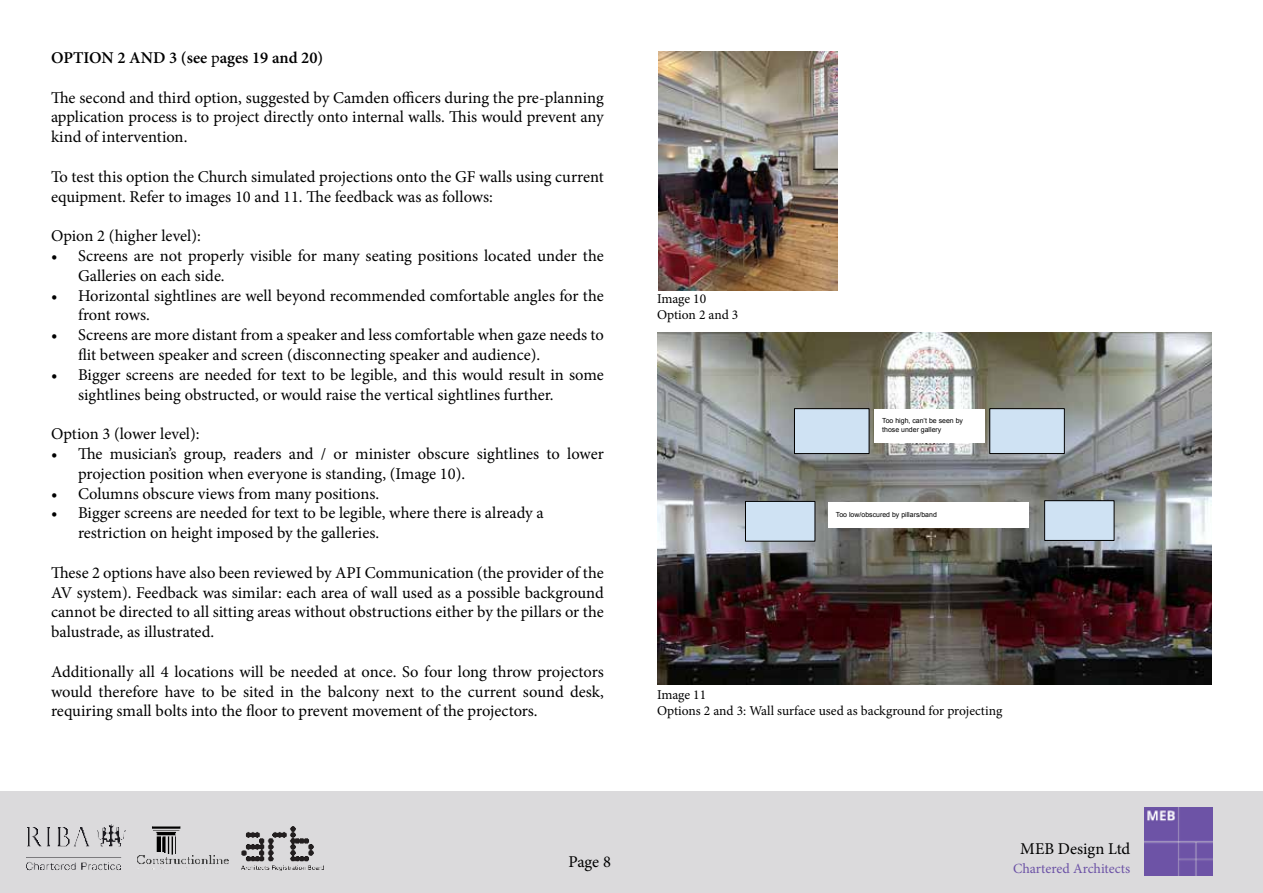
<style>
.page{position:relative;width:1263px;height:893px;background:#fff}
.page>*{position:absolute;margin:0;border:0;box-sizing:border-box;transform-origin:0 0}
.t1{font:16.5px/19.8px "Minion Pro";color:#000}
.t2{font:600 16.5px "Minion Pro";color:#000}
.t3{font:14.1px "Minion Pro";letter-spacing:-.005em;color:#6c52a6}
.t4{font:13.5px/16.2px "Minion Pro";letter-spacing:-.005em;color:#000}
.t5{font:7.05px/8.4px "Arial";color:#000}
.s1{font-weight:400}
</style>
<div class="page">
<div style="left:0;top:791px;width:1263px;height:102px;background:#dbdadc"></div>
<img style="left:1144px;top:808px;width:68px;height:68px">
<img style="left:26px;top:824px;width:298px;height:47px">
<img style="left:658px;top:51px;width:180px;height:239px">
<img style="left:657px;top:332px;width:555px;height:353px">
<div style="left:794px;top:409px;width:75px;height:45px;background:#cfe2f3"></div>
<div style="left:794px;top:408px;width:75px;height:46px;border:1px solid #000"></div>
<div style="left:990px;top:409px;width:74px;height:45px;background:#cfe2f3"></div>
<div style="left:989px;top:408px;width:76px;height:46px;border:1px solid #000"></div>
<div style="left:745px;top:501px;width:70px;height:40px;background:#cfe2f3"></div>
<div style="left:745px;top:501px;width:70px;height:41px;border:1px solid #000"></div>
<div style="left:1044px;top:501px;width:70px;height:39px;background:#cfe2f3"></div>
<div style="left:1044px;top:500px;width:70px;height:41px;border:1px solid #000"></div>
<div style="left:828px;top:502px;width:201px;height:26px;background:#fff"></div>
<div style="left:874px;top:409px;width:110px;height:34px;background:#fff"></div>
<p class="t2" style="left:51px;top:46px;width:274px">OPTION 2 AND 3 (see <span class="s1">p</span>ages 19 and 20)</p>
<p class="t1" style="left:51px;top:88px;width:554px;text-align:justify">The second and third option, suggested by Camden officers during the pre-planning application process is to project directly onto internal walls. This would prevent any kind of intervention.</p>
<p class="t1" style="left:51px;top:167px;width:554px">To test this option the Church simulated projections onto the GF walls using current equipment. Refer to images 10 and 11. The feedback was as follows:</p>
<p class="t1" style="left:51px;top:226px;width:151px">Opion 2 (higher level):</p>
<p class="t1" style="left:78px;top:246px;width:527px;text-indent:-27px">• Screens are not properly visible for many seating positions located under the<br>Galleries on each side.</p>
<p class="t1" style="left:78px;top:286px;width:527px;text-indent:-27px">• Horizontal sightlines are well beyond recommended comfortable angles for the front rows.</p>
<p class="t1" style="left:78px;top:325px;width:527px;text-indent:-27px">• Screens are more distant from a speaker and less comfortable when gaze needs to flit between speaker and screen (disconnecting speaker and audience).</p>
<p class="t1" style="left:78px;top:365px;width:527px;text-indent:-27px">• Bigger screens are needed for text to be legible, and this would result in some sightlines being obstructed, or would raise the vertical sightlines further.</p>
<p class="t1" style="left:51px;top:424px;width:150px">Option 3 (lower level):</p>
<p class="t1" style="left:78px;top:444px;width:527px;text-indent:-27px">• The musician’s group, readers and / or minister obscure sightlines to lower projection position when everyone is standing, (Image 10).</p>
<p class="t1" style="left:51px;top:484px;width:330px">• Columns obscure views from many positions.</p>
<p class="t1" style="left:78px;top:503px;width:467px;text-indent:-27px">• Bigger screens are needed for text to be legible, where there is already a restriction on height imposed by the galleries.</p>
<p class="t1" style="left:51px;top:563px;width:554px;text-align:justify">These 2 options have also been reviewed by API Communication (the provider of the AV system). Feedback was similar: each area of wall used as a possible background cannot be directed to all sitting areas without obstructions either by the pillars or the balustrade, as illustrated.</p>
<p class="t1" style="left:51px;top:662px;width:554px;text-align:justify">Additionally all 4 locations will be needed at once. So four long throw projectors would therefore have to be sited in the balcony next to the current sound desk, requiring small bolts into the floor to prevent movement of the projectors.</p>
<p class="t4" style="left:657px;top:291px;width:83px">Image 10<br>Option 2 and 3</p>
<p class="t5" style="left:882px;top:417px;width:82px">Too high, can’t be seen by those under gallery</p>
<p class="t5" style="left:836px;top:510px;width:102px">Too low/obscured by pillars/band</p>
<p class="t4" style="left:657px;top:686px;width:347px">Image 11<br>Options 2 and 3: Wall surface used as background for projecting</p>
<p class="t1" style="left:568px;top:852px;width:44px">Page 8</p>
<p class="t1" style="left:1020px;top:839px;width:111px">MEB Design Ltd</p>
<p class="t3" style="left:1013px;top:859px;width:119px">Chartered Architects</p>
</div>
